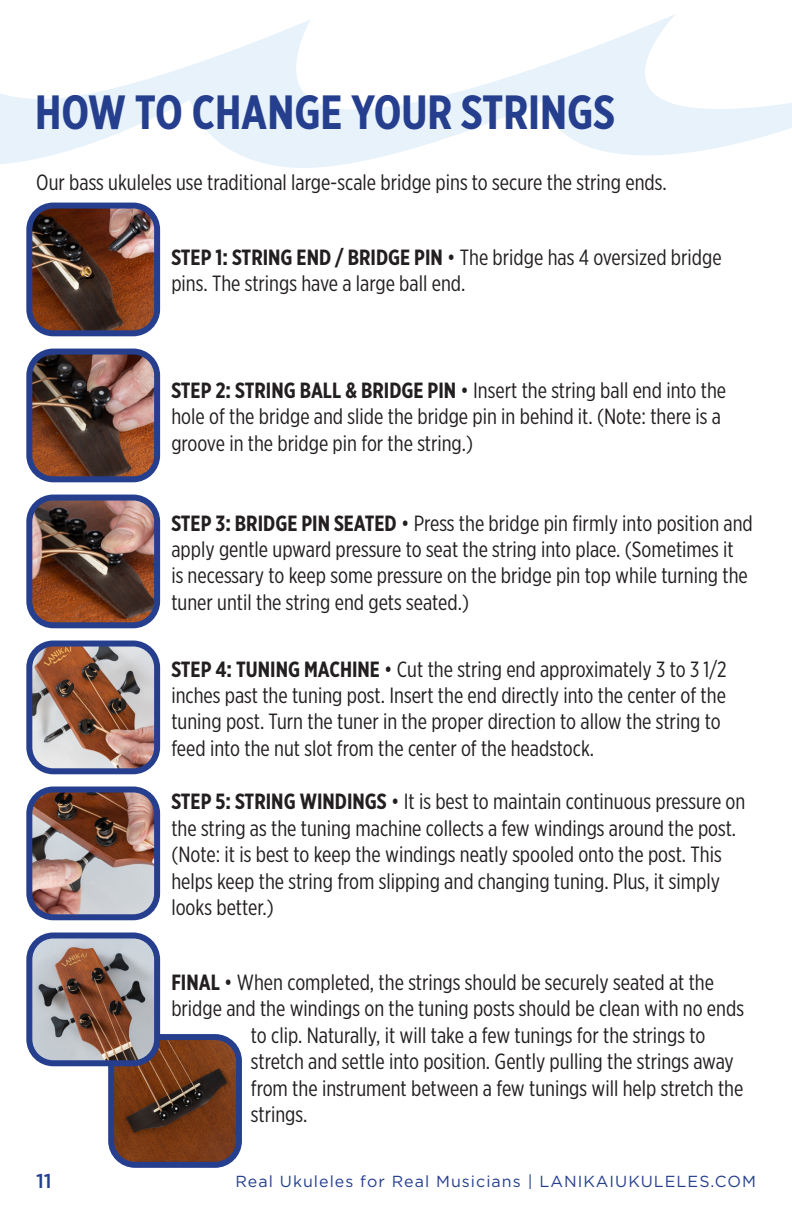
<style>
.page{position:relative;width:792px;height:1224px;background:#fff}
.page>*{position:absolute;margin:0;border:0;box-sizing:border-box;transform-origin:0 0}
.t1{font:700 48px "Gotham X Narrow";color:#253f8e}
.Gotham_XNarrow{font:22px/26.4px "Gotham X Narrow";color:#231f20}
.t2{font:500 20px "Gotham";color:#253f8e}
.t3{font:16px "Gotham";letter-spacing:.065em;color:#253f8e}
.s1{font-weight:700}
</style>
<div class="page">
<svg style="left:0;top:14px;width:792px;height:154px"></svg>
<img style="left:33px;top:210px;width:120px;height:119px">
<div style="left:26px;top:203px;width:134px;height:133px;border:6px solid #253f8e;border-radius:24px"></div>
<img style="left:33px;top:356px;width:120px;height:119px">
<div style="left:26px;top:349px;width:134px;height:133px;border:6px solid #253f8e;border-radius:24px"></div>
<img style="left:33px;top:502px;width:120px;height:119px">
<div style="left:26px;top:495px;width:134px;height:133px;border:6px solid #253f8e;border-radius:24px"></div>
<img style="left:115px;top:1041px;width:120px;height:120px">
<div style="left:108px;top:1034px;width:134px;height:134px;border:6px solid #253f8e;border-radius:24px"></div>
<img style="left:33px;top:648px;width:120px;height:119px">
<div style="left:26px;top:641px;width:134px;height:133px;border:6px solid #253f8e;border-radius:24px"></div>
<img style="left:33px;top:794px;width:120px;height:119px">
<div style="left:26px;top:787px;width:134px;height:133px;border:6px solid #253f8e;border-radius:24px"></div>
<img style="left:33px;top:940px;width:124px;height:123px">
<div style="left:26px;top:933px;width:134px;height:133px;border:6px solid #253f8e;border-radius:24px"></div>
<p class="t1" style="left:35px;top:83px;width:581px">HOW TO CHANGE YOUR STRINGS</p>
<p class="Gotham_XNarrow" style="left:36px;top:169px;width:632px">Our bass ukuleles use traditional large-scale bridge pins to secure the string ends.</p>
<p class="Gotham_XNarrow" style="left:171px;top:244px;width:552px"><span class="s1">STEP 1: STRING END / BRIDGE PIN</span> • The bridge has 4 oversized bridge pins. The strings have a large ball end.</p>
<p class="Gotham_XNarrow" style="left:171px;top:377px;width:556px"><span class="s1">STEP 2: STRING BALL &amp; BRIDGE PIN</span> • Insert the string ball end into the hole of the bridge and slide the bridge pin in behind it. (Note: there is a groove in the bridge pin for the string.)</p>
<p class="Gotham_XNarrow" style="left:171px;top:509px;width:583px"><span class="s1">STEP 3: BRIDGE PIN SEATED</span> • Press the bridge pin firmly into position and apply gentle upward pressure to seat the string into place. (Sometimes it<br>is necessary to keep some pressure on the bridge pin top while turning the tuner until the string end gets seated.)</p>
<p class="Gotham_XNarrow" style="left:171px;top:655px;width:557px"><span class="s1">STEP 4: TUNING MACHINE</span> • Cut the string end approximately 3 to 3 1/2 inches past the tuning post. Insert the end directly into the center of the tuning post. Turn the tuner in the proper direction to allow the string to feed into the nut slot from the center of the headstock.</p>
<p class="Gotham_XNarrow" style="left:171px;top:788px;width:576px"><span class="s1">STEP 5: STRING WINDINGS</span> • It is best to maintain continuous pressure on the string as the tuning machine collects a few windings around the post. (Note: it is best to keep the windings neatly spooled onto the post. This helps keep the string from slipping and changing tuning. Plus, it simply looks better.)</p>
<p class="Gotham_XNarrow" style="left:171px;top:969px;width:544px"><span class="s1">FINAL</span> • When completed, the strings should be securely seated at the</p>
<p class="Gotham_XNarrow" style="left:171px;top:995px;width:574px">bridge and the windings on the tuning posts should be clean with no ends</p>
<p class="Gotham_XNarrow" style="left:251px;top:1022px;width:456px">to clip. Naturally, it will take a few tunings for the strings to</p>
<p class="Gotham_XNarrow" style="left:251px;top:1048px;width:485px">stretch and settle into position. Gently pulling the strings away</p>
<p class="Gotham_XNarrow" style="left:251px;top:1074px;width:494px">from the instrument between a few tunings will help stretch the</p>
<p class="Gotham_XNarrow" style="left:251px;top:1101px;width:58px">strings.</p>
<p class="t2" style="left:36px;top:1168px;width:17px">11</p>
<p class="t3" style="left:236px;top:1171px;width:522px">Real Ukuleles for Real Musicians | LANIKAIUKULELES.COM</p>
</div>
